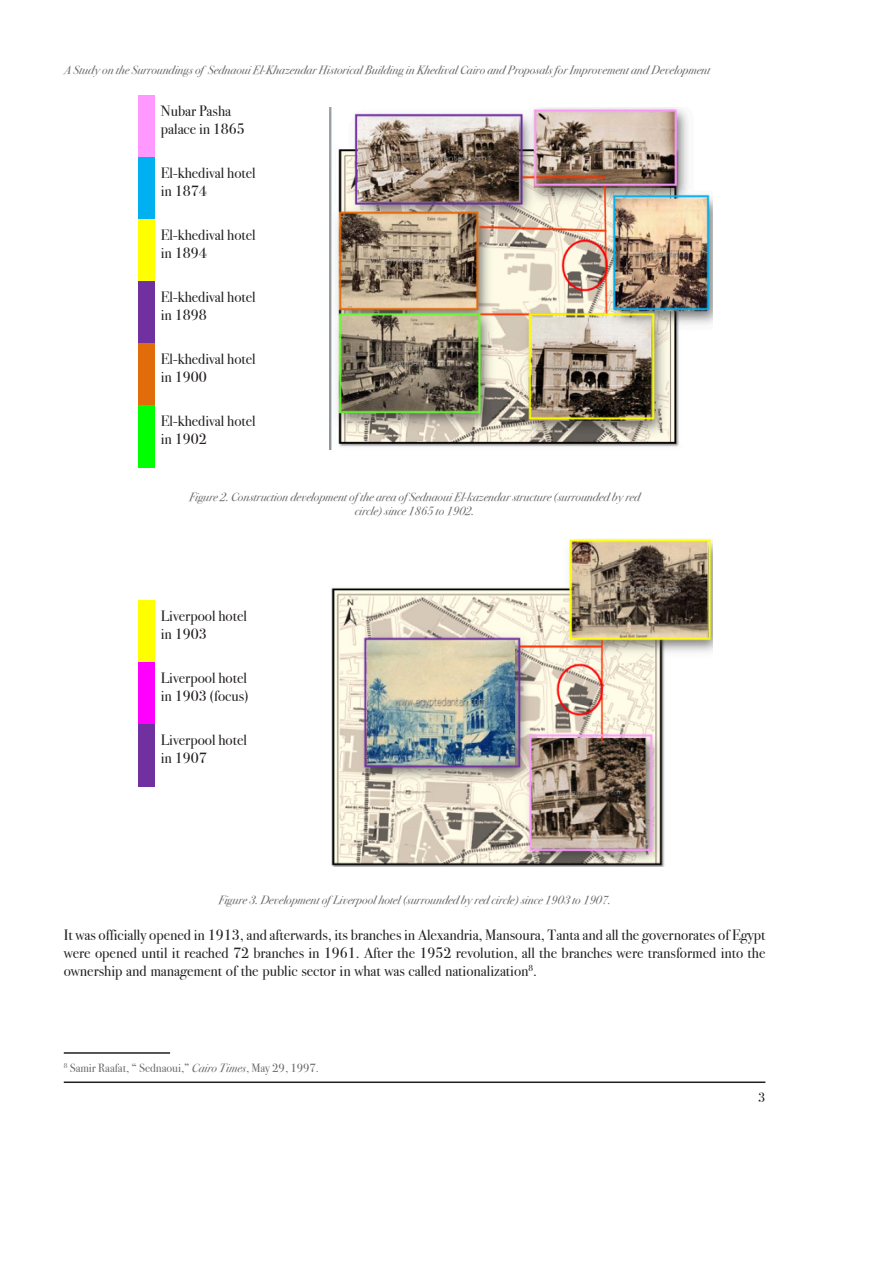
<style>
.page{position:relative;width:893px;height:1263px;background:#fff}
.page>*{position:absolute;margin:0;border:0;box-sizing:border-box;transform-origin:0 0}
.t1{font:15px/18px "Bodoni Svty Two ITCTT";color:#231f20}
.t2{font:13.5px "Bodoni Svty Two ITCTT";color:#231f20}
.t3{font:italic 12px/14.4px "Bodoni Svty Two ITCTT";color:#6c6d70;text-align:center}
.t4{font:12px "Bodoni Svty Two ITCTT";color:#6c6d70}
.s1{font-style:italic}
</style>
<div class="page">
<hr style="left:64px;top:1081px;width:701px;height:2px;background:#231f20">
<hr style="left:64px;top:1052px;width:106px;height:2px;background:#231f20">
<div style="left:138px;top:96px;width:17px;height:62px;background:#f9f"></div>
<div style="left:138px;top:158px;width:17px;height:62px;background:#00b0f0"></div>
<div style="left:138px;top:220px;width:17px;height:62px;background:#ff0"></div>
<div style="left:138px;top:282px;width:17px;height:62px;background:#7030a0"></div>
<div style="left:138px;top:344px;width:17px;height:62px;background:#e36c0a"></div>
<div style="left:138px;top:406px;width:17px;height:62px;background:#0f0"></div>
<img style="left:330px;top:108px;width:382px;height:342px">
<div style="left:138px;top:601px;width:17px;height:62px;background:#ff0"></div>
<div style="left:138px;top:663px;width:17px;height:62px;background:#f0f"></div>
<div style="left:138px;top:725px;width:17px;height:62px;background:#7030a0"></div>
<img style="left:331px;top:538px;width:381px;height:329px">
<p class="t3" style="left:64px;top:62px;width:648px">A Study on the Surroundings of Sednaoui El-Khazendar Historical Building in Khedival Cairo and Proposals for Improvement and Development</p>
<p class="t1" style="left:161px;top:100px;width:86px">Nubar Pasha palace in 1865</p>
<p class="t1" style="left:161px;top:162px;width:96px">El-khedival hotel in 1874</p>
<p class="t1" style="left:161px;top:224px;width:96px">El-khedival hotel in 1894</p>
<p class="t1" style="left:161px;top:286px;width:96px">El-khedival hotel in 1898</p>
<p class="t1" style="left:161px;top:348px;width:96px">El-khedival hotel in 1900</p>
<p class="t1" style="left:161px;top:410px;width:96px">El-khedival hotel in 1902</p>
<p class="t3" style="left:189px;top:489px;width:453px">Figure 2. Construction development of the area of Sednaoui El-kazendar structure (surrounded by red circle) since 1865 to 1902.</p>
<p class="t1" style="left:161px;top:605px;width:88px">Liverpool hotel in 1903</p>
<p class="t1" style="left:161px;top:667px;width:89px">Liverpool hotel in 1903 (focus)</p>
<p class="t1" style="left:161px;top:729px;width:88px">Liverpool hotel in 1907</p>
<p class="t3" style="left:218px;top:892px;width:394px">Figure 3. Development of Liverpool hotel (surrounded by red circle) since 1903 to 1907.</p>
<p class="t1" style="left:64px;top:924px;width:703px;text-align:justify">It was officially opened in 1913, and afterwards, its branches in Alexandria, Mansoura, Tanta and all the governorates of Egypt were opened until it reached 72 branches in 1961. After the 1952 revolution, all the branches were transformed into the ownership and management of the public sector in what was called nationalization<sup>8</sup>.</p>
<p class="t4" style="left:64px;top:1058px;width:257px"><sup>8</sup> Samir Raafat, “ Sednaoui,” <span class="s1">Cairo Times</span>, May 29, 1997.</p>
<p class="t2" style="left:758px;top:1087px;width:9px">3</p>
</div>
